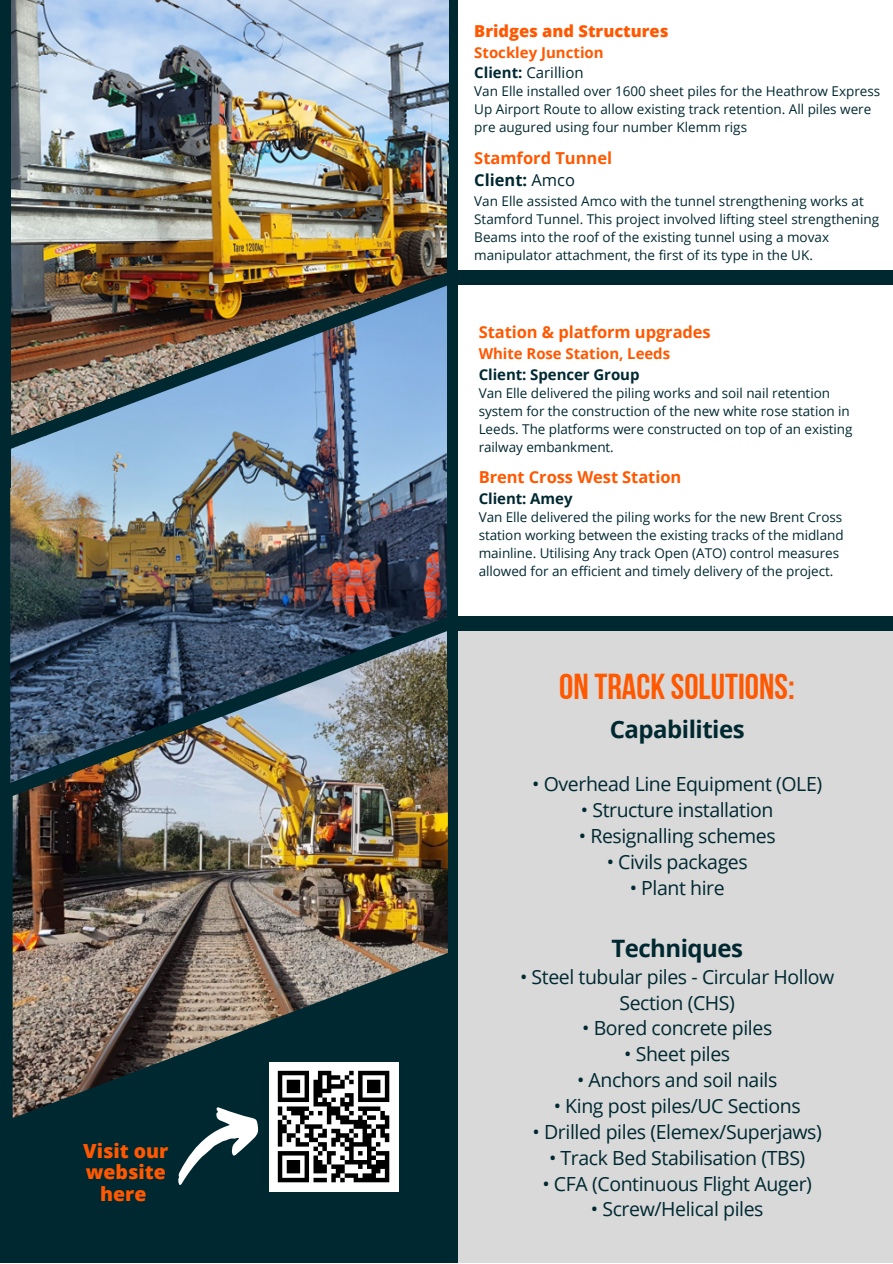
<style>
.page{position:relative;width:893px;height:1264px;background:#fff}
.page>*{position:absolute;margin:0;border:0;box-sizing:border-box;transform-origin:0 0}
.t1{font:36px "Bebas Neue Cyrillic";color:#ff5800}
.t2{font:700 24px "Open Sans";letter-spacing:-.02em;color:#002831}
.t3{font:19.5px/25.8px "Open Sans";letter-spacing:-.02em;color:#002831;text-align:center}
.t4{font:800 19.5px/21.3px "Open Sans";color:#ff5800;text-align:center}
.t5{font:700 16.5px/22.5px "Open Sans";letter-spacing:-.005em;color:#ff5800}
.t6{font:800 16.5px "Open Sans";color:#ff5800}
.t7{font:700 15px/20.2px "Open Sans";letter-spacing:-.005em;color:#ff5800}
.t8{font:700 15px "Open Sans";letter-spacing:-.005em;color:#002831}
.t9{font:13.5px/18px "Open Sans";letter-spacing:-.005em;color:#002831}
.s1{color:#002831}
.s2{font-weight:400;color:#002831}
</style>
<div class="page">
<div style="left:0;top:0;width:892px;height:1262px;background:#002831"></div>
<img style="left:11px;top:0;width:437px;height:271px">
<img style="left:10px;top:461px;width:437px;height:321px">
<img style="left:13px;top:630px;width:435px;height:488px">
<div style="left:458px;top:0;width:434px;height:270px;background:#fff"></div>
<img style="left:11px;top:271px;width:436px;height:190px">
<div style="left:458px;top:285px;width:434px;height:330px;background:#fff"></div>
<svg style="left:157px;top:1095px;width:112px;height:90px"></svg>
<div style="left:458px;top:630px;width:434px;height:632px;background:#d9d9d9"></div>
<div style="left:269px;top:1061px;width:129px;height:130px;background:#fff"></div>
<svg style="left:278px;top:1070px;width:111px;height:112px"></svg>
<div style="left:353px;top:1177px;width:36px;height:5px;background:#000"></div>
<h3 class="t4" style="left:83px;top:1139px;width:87px">Visit our website here</h3>
<p class="t6" style="left:474px;top:19px;width:196px">Bridges and Structures</p>
<p class="t7" style="left:474px;top:42px;width:131px">Stockley Junction<br><span class="s1">Client:</span> <span class="s2">Carillion</span></p>
<p class="t9" style="left:474px;top:82px;width:407px">Van Elle installed over 1600 sheet piles for the Heathrow Express<br>Up Airport Route to allow existing track retention. All piles were pre augured using four number Klemm rigs</p>
<p class="t5" style="left:474px;top:146px;width:139px">Stamford Tunnel<br><span class="s1">Client:</span> <span class="s2">Amco</span></p>
<p class="t9" style="left:474px;top:191px;width:406px">Van Elle assisted Amco with the tunnel strengthening works at Stamford Tunnel. This project involved lifting steel strengthening Beams into the roof of the existing tunnel using a movax manipulator attachment, the first of its type in the UK.</p>
<p class="t5" style="left:478px;top:320px;width:233px">Station &amp; platform upgrades</p>
<p class="t7" style="left:478px;top:343px;width:193px">White Rose Station, Leeds</p>
<p class="t8" style="left:478px;top:363px;width:162px">Client: Spencer Group</p>
<p class="t9" style="left:478px;top:383px;width:375px">Van Elle delivered the piling works and soil nail retention system for the construction of the new white rose station in Leeds. The platforms were constructed on top of an existing railway embankment.</p>
<p class="t5" style="left:478px;top:465px;width:204px">Brent Cross West Station</p>
<p class="t8" style="left:478px;top:488px;width:95px">Client: Amey</p>
<p class="t9" style="left:478px;top:508px;width:366px">Van Elle delivered the piling works for the new Brent Cross station working between the existing tracks of the midland mainline. Utilising Any track Open (ATO) control measures allowed for an efficient and timely delivery of the project.</p>
<h1 class="t1" style="left:559px;top:672px;width:237px">ON TRACK SOLUTIONS:</h1>
<h2 class="t2" style="left:609px;top:712px;width:136px">Capabilities</h2>
<h3 class="t3" style="left:532px;top:770px;width:291px">• Overhead Line Equipment (OLE)</h3>
<h3 class="t3" style="left:581px;top:796px;width:194px">• Structure installation</h3>
<h3 class="t3" style="left:578px;top:822px;width:198px">• Resignalling schemes</h3>
<h3 class="t3" style="left:606px;top:848px;width:143px">• Civils packages</h3>
<h3 class="t3" style="left:629px;top:874px;width:97px">• Plant hire</h3>
<h2 class="t2" style="left:611px;top:931px;width:133px">Techniques</h2>
<h3 class="t3" style="left:520px;top:963px;width:316px">• Steel tubular piles - Circular Hollow<br>Section (CHS)</h3>
<h3 class="t3" style="left:582px;top:1014px;width:192px">• Bored concrete piles</h3>
<h3 class="t3" style="left:624px;top:1040px;width:107px">• Sheet piles</h3>
<h3 class="t3" style="left:577px;top:1066px;width:202px">• Anchors and soil nails</h3>
<h3 class="t3" style="left:553px;top:1092px;width:248px">• King post piles/UC Sections</h3>
<h3 class="t3" style="left:532px;top:1118px;width:291px">• Drilled piles (Elemex/Superjaws)</h3>
<h3 class="t3" style="left:549px;top:1144px;width:258px">• Track Bed Stabilisation (TBS)</h3>
<h3 class="t3" style="left:542px;top:1170px;width:271px">• CFA (Continuous Flight Auger)</h3>
<h3 class="t3" style="left:591px;top:1195px;width:174px">• Screw/Helical piles</h3>
</div>
